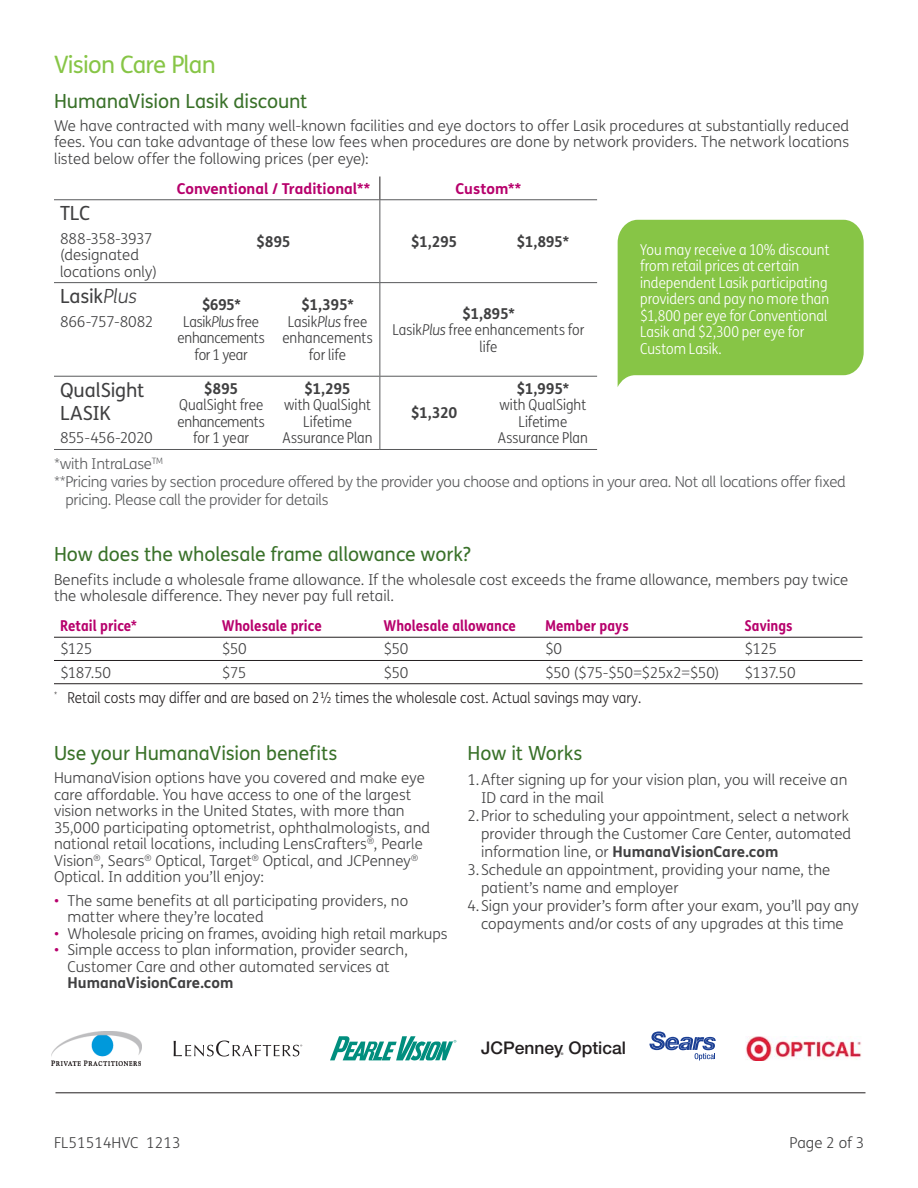
<style>
.page{position:relative;width:918px;height:1188px;background:#fff}
.page>*{position:absolute;margin:0;border:0;box-sizing:border-box;transform-origin:0 0}
.t1{font:24px "FS Humana";letter-spacing:-.03em;color:#87c546}
.t2{font:19.5px "FS Humana";letter-spacing:-.01em;color:#397129}
.t3{font:19.5px/23.4px "FS Humana";letter-spacing:-.01em;color:#404041}
.t4{font:500 17.4px "Helvetica Neue";color:#231f20}
.t5{font:300 15px/16.5px "FS Humana";color:#404041}
.t6{font:300 15px/16.5px "FS Humana Condensed";color:#404041;text-align:center}
.t7{font:300 15px/16.5px "FS Humana Condensed";color:#fff}
.t8{font:300 15px "FS Humana";letter-spacing:-.02em;color:#58595b}
.t9{font:300 15px "FS Humana";color:#231f20;scale:.9 1}
.t10{font:700 15px "FS Humana Condensed";color:#b7006c}
.t11{font:700 15px "FS Humana";letter-spacing:-.02em;color:#404041}
.t12{font:700 15px "FS Humana";color:#b7006c}
.t13{font:700 15px "FS Humana";color:#404041}
.t14{font:300 15px "FS Humana";letter-spacing:-.035em;color:#404041}
.t15{font:500 3.45px "Helvetica Neue";color:#231f20}
.s1{font-weight:300;font-style:italic}
.s2{font-style:italic}
.s3{color:#b7006c}
.s4{font-weight:700}
</style>
<div class="page">
<hr style="left:54px;top:199px;width:326px;height:1px;background:#58595b">
<hr style="left:380px;top:199px;width:217px;height:1px;background:#58595b">
<hr style="left:54px;top:282px;width:326px;height:1px;background:#58595b">
<hr style="left:380px;top:282px;width:217px;height:1px;background:#58595b">
<hr style="left:54px;top:376px;width:326px;height:1px;background:#58595b">
<hr style="left:380px;top:376px;width:217px;height:1px;background:#58595b">
<hr style="left:54px;top:449px;width:326px;height:1px;background:#58595b">
<hr style="left:380px;top:449px;width:217px;height:1px;background:#58595b">
<svg style="left:379px;top:177px;width:1px;height:22px"></svg>
<hr style="left:379px;top:200px;width:1px;height:82px;background:#58595b">
<hr style="left:379px;top:283px;width:1px;height:93px;background:#58595b">
<hr style="left:379px;top:377px;width:1px;height:72px;background:#58595b">
<hr style="left:54px;top:637px;width:809px;height:1px;background:#231f20">
<hr style="left:54px;top:660px;width:809px;height:1px;background:#231f20">
<hr style="left:54px;top:683px;width:809px;height:1px;background:#231f20">
<svg style="left:618px;top:220px;width:246px;height:167px;background:#90c954"></svg>
<img style="left:51px;top:1031px;width:91px;height:35px">
<svg style="left:174px;top:1041px;width:128px;height:16px"></svg>
<svg style="left:330px;top:1036px;width:126px;height:25px"></svg>
<svg style="left:649px;top:1031px;width:67px;height:30px"></svg>
<img style="left:746px;top:1036px;width:115px;height:25px">
<hr style="left:56px;top:1092px;width:810px;height:1px;background:#231f20">
<h1 class="t1" style="left:54px;top:54px;width:163px">Vision Care Plan</h1>
<h2 class="t2" style="left:54px;top:92px;width:255px">HumanaVision Lasik discount</h2>
<p class="t5" style="left:54px;top:118px;width:797px;text-align:justify">We have contracted with many well-known facilities and eye doctors to offer Lasik procedures at substantially reduced fees. You can take advantage of these low fees when procedures are done by network providers. The network locations listed below offer the following prices (per eye):</p>
<p class="t12" style="left:177px;top:182px;width:195px">Conventional / Traditional**</p>
<p class="t12" style="left:456px;top:182px;width:67px">Custom**</p>
<h2 class="t3" style="left:60px;top:203px;width:32px">TLC</h2>
<p class="t5" style="left:60px;top:231px;width:99px">888-358-3937 (designated locations only)</p>
<p class="t11" style="left:256px;top:235px;width:36px">$895</p>
<p class="t11" style="left:411px;top:235px;width:48px">$1,295</p>
<p class="t11" style="left:516px;top:235px;width:54px">$1,895*</p>
<h2 class="t3" style="left:60px;top:286px;width:79px">Lasik<span class="s1">Plus</span></h2>
<p class="t5" style="left:60px;top:314px;width:95px">866-757-8082</p>
<p class="t7" style="left:640px;top:242px;width:191px">You may receive a 10% discount from retail prices at certain independent Lasik participating providers and pay no more than $1,800 per eye for Conventional<br>Lasik and $2,300 per eye for<br>Custom Lasik.</p>
<p class="t11" style="left:202px;top:299px;width:41px">$695*</p>
<p class="t6" style="left:178px;top:315px;width:89px">Lasik<span class="s2">Plus</span> free enhancements for 1 year</p>
<p class="t11" style="left:301px;top:299px;width:54px">$1,395*</p>
<p class="t6" style="left:282px;top:315px;width:92px">Lasik<span class="s2">Plus</span> free enhancements for life</p>
<p class="t11" style="left:462px;top:307px;width:54px">$1,895*</p>
<p class="t6" style="left:392px;top:323px;width:193px">Lasik<span class="s2">Plus</span> free enhancements for life</p>
<h2 class="t3" style="left:60px;top:380px;width:86px">QualSight<br>LASIK</h2>
<p class="t14" style="left:60px;top:432px;width:94px">855-456-2020</p>
<p class="t11" style="left:204px;top:382px;width:36px">$895</p>
<p class="t6" style="left:178px;top:398px;width:89px">QualSight free enhancements for 1 year</p>
<p class="t11" style="left:304px;top:382px;width:48px">$1,295</p>
<p class="t6" style="left:282px;top:398px;width:92px">with QualSight<br>Lifetime<br>Assurance Plan</p>
<p class="t11" style="left:411px;top:407px;width:48px">$1,320</p>
<p class="t11" style="left:516px;top:382px;width:54px">$1,995*</p>
<p class="t6" style="left:498px;top:398px;width:92px">with QualSight<br>Lifetime<br>Assurance Plan</p>
<p class="t8" style="left:54px;top:457px;width:110px">*with IntraLase<sup>TM</sup></p>
<p class="t8" style="left:54px;top:475px;width:793px">** Pricing varies by section procedure offered by the provider you choose and options in your area. Not all locations offer fixed</p>
<p class="t8" style="left:65px;top:493px;width:265px">pricing. Please call the provider for details</p>
<h2 class="t2" style="left:54px;top:546px;width:418px">How does the wholesale frame allowance work?</h2>
<p class="t5" style="left:54px;top:572px;width:796px">Benefits include a wholesale frame allowance. If the wholesale cost exceeds the frame allowance, members pay twice the wholesale difference. They never pay full retail.</p>
<p class="t10" style="left:60px;top:617px;width:78px">Retail price*</p>
<p class="t10" style="left:222px;top:617px;width:101px">Wholesale price</p>
<p class="t10" style="left:384px;top:617px;width:134px">Wholesale allowance</p>
<p class="t10" style="left:545px;top:617px;width:85px">Member pays</p>
<p class="t10" style="left:745px;top:617px;width:50px">Savings</p>
<p class="t5" style="left:60px;top:642px;width:34px">$125</p>
<p class="t5" style="left:222px;top:642px;width:27px">$50</p>
<p class="t5" style="left:383px;top:642px;width:27px">$50</p>
<p class="t5" style="left:545px;top:642px;width:19px">$0</p>
<p class="t5" style="left:745px;top:642px;width:34px">$125</p>
<p class="t5" style="left:60px;top:665px;width:53px">$187.50</p>
<p class="t5" style="left:222px;top:665px;width:26px">$75</p>
<p class="t5" style="left:383px;top:665px;width:27px">$50</p>
<p class="t5" style="left:545px;top:665px;width:176px">$50 ($75-$50=$25x2=$50)</p>
<p class="t5" style="left:745px;top:665px;width:53px">$137.50</p>
<p class="t9" style="left:54px;top:691px;width:654px"><sup>*</sup> Retail costs may differ and are based on 2½ times the wholesale cost. Actual savings may vary.</p>
<h2 class="t2" style="left:54px;top:745px;width:285px">Use your HumanaVision benefits</h2>
<p class="t5" style="left:54px;top:771px;width:378px">HumanaVision options have you covered and make eye care affordable. You have access to one of the largest vision networks in the United States, with more than 35,000 participating optometrist, ophthalmologists, and national retail locations, including LensCrafters<sup>®</sup>, Pearle Vision<sup>®</sup>, Sears<sup>®</sup> Optical, Target<sup>®</sup> Optical, and JCPenney<sup>® </sup>Optical. In addition you’ll enjoy:</p>
<p class="t5" style="left:68px;top:893px;width:342px;text-indent:-13px"><span class="s3">•</span> The same benefits at all participating providers, no matter where they’re located</p>
<p class="t5" style="left:54px;top:926px;width:395px"><span class="s3">•</span> Wholesale pricing on frames, avoiding high retail markups</p>
<p class="t5" style="left:54px;top:943px;width:355px;text-align:center"><span class="s3">•</span> Simple access to plan information, provider search,<br>Customer Care and other automated services at</p>
<p class="t13" style="left:68px;top:977px;width:167px">HumanaVisionCare.com</p>
<h2 class="t2" style="left:468px;top:745px;width:116px">How it Works</h2>
<p class="t5" style="left:481px;top:772px;width:368px;line-height:18px;text-indent:-14px">1. After signing up for your vision plan, you will receive an<br>ID card in the mail</p>
<p class="t5" style="left:481px;top:808px;width:372px;line-height:18px;text-indent:-14px">2. Prior to scheduling your appointment, select a network provider through the Customer Care Center, automated information line, or <span class="s4">HumanaVisionCare.com</span></p>
<p class="t5" style="left:481px;top:862px;width:351px;line-height:18px;text-indent:-14px">3. Schedule an appointment, providing your name, the patient’s name and employer</p>
<p class="t5" style="left:468px;top:898px;width:393px;line-height:18px;text-align:center">4. Sign your provider’s form after your exam, you’ll pay any copayments and/or costs of any upgrades at this time</p>
<p class="t4" style="left:481px;top:1041px;width:146px">JCPenney Optical</p>
<p class="t15" style="left:561px;top:1052px;width:4px">®</p>
<p class="t5" style="left:54px;top:1136px;width:128px">FL51514HVC 1213</p>
<p class="t5" style="left:790px;top:1136px;width:76px">Page 2 of 3</p>
</div>
